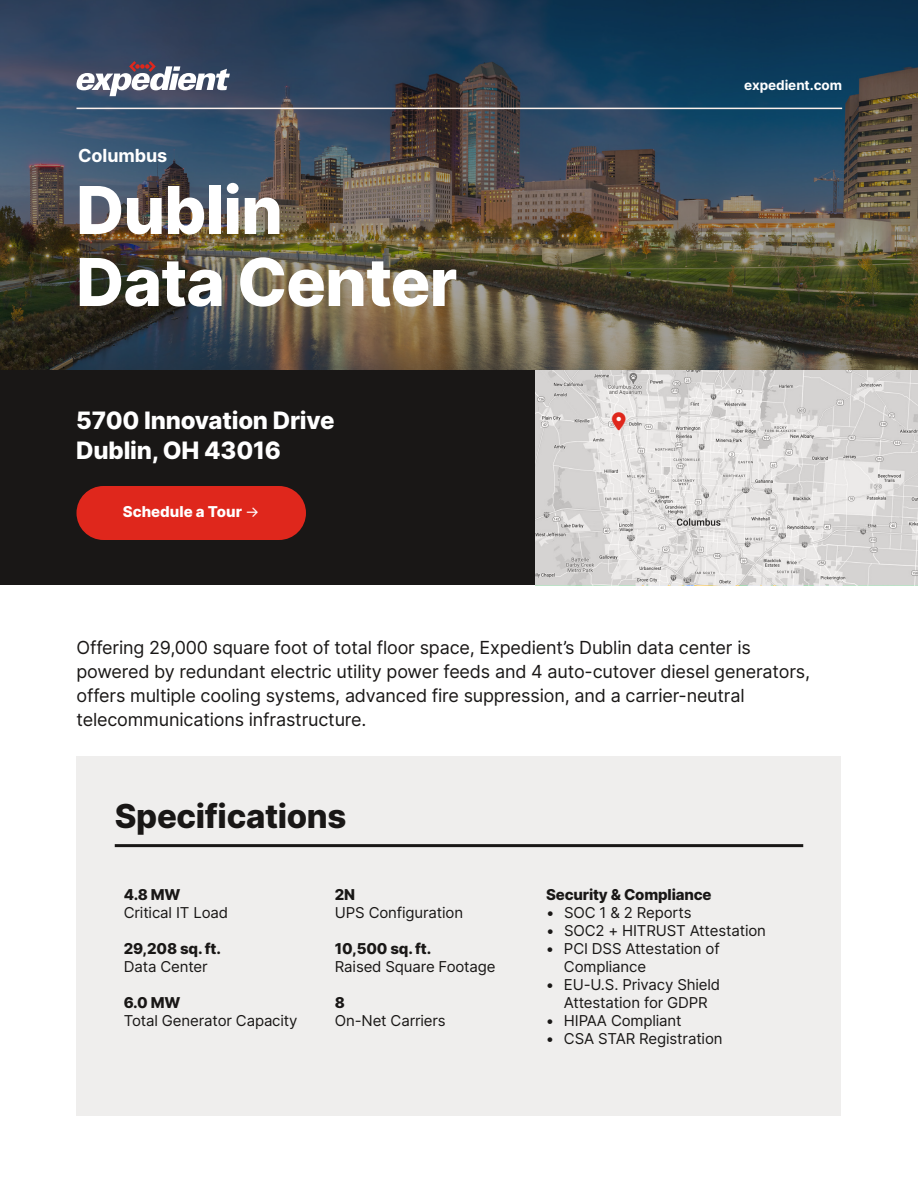
<style>
.page{position:relative;width:918px;height:1188px;background:#fff}
.page>*{position:absolute;margin:0;border:0;box-sizing:border-box;transform-origin:0 0}
.t1{font:800 66px/72px "Inter";letter-spacing:-.015em;color:#fff}
.t2{font:800 33px "Inter";letter-spacing:-.01em;color:#191716}
.t3{font:800 24px/30px "Inter";letter-spacing:-.01em;color:#fff}
.t4{font:18px/24px "Inter";letter-spacing:-.01em;color:#191716}
.t5{font:700 18px "Inter";letter-spacing:-.005em;color:#fff}
.t6{font:15px/18px "Inter";letter-spacing:-.01em;color:#191716}
.t7{font:800 15px "Inter";letter-spacing:-.01em;color:#191716}
.t8{font:800 15px "Inter";color:#fff}
.t9{font:700 13.5px "Inter";letter-spacing:-.005em;color:#fff}
.s1{font-weight:400}
</style>
<div class="page">
<img style="left:0;top:0;width:918px;height:370px">
<div style="left:76px;top:756px;width:766px;height:360px;background:#efeeed"></div>
<hr style="left:76px;top:108px;width:766px;height:1px;background:#fbf0eb">
<hr style="left:115px;top:844px;width:688px;height:3px;background:#191716">
<svg style="left:76px;top:61px;width:154px;height:35px"></svg>
<div style="left:0;top:370px;width:536px;height:215px;background:#191716"></div>
<img style="left:536px;top:370px;width:382px;height:215px">
<div style="left:76px;top:486px;width:230px;height:54px;background:#df271c;border-radius:27px"></div>
<svg style="left:612px;top:412px;width:14px;height:18px"></svg>
<p class="t5" style="left:78px;top:142px;width:91px">Columbus</p>
<h1 class="t1" style="left:76px;top:173px;width:383px">Dublin<br>Data Center</h1>
<h3 class="t3" style="left:76px;top:404px;width:260px">5700 Innovation Drive<br>Dublin, OH 43016</h3>
<p class="t8" style="left:123px;top:501px;width:138px">Schedule a Tour <span class="s1">→</span></p>
<p class="t9" style="left:744px;top:75px;width:99px">expedient.com</p>
<p class="t4" style="left:76px;top:635px;width:735px">Offering 29,000 square foot of total floor space, Expedient’s Dublin data center is powered by redundant electric utility power feeds and 4 auto-cutover diesel generators, offers multiple cooling systems, advanced fire suppression, and a carrier-neutral telecommunications infrastructure.</p>
<h2 class="t2" style="left:115px;top:792px;width:233px">Specifications</h2>
<p class="t7" style="left:124px;top:884px;width:58px">4.8 MW</p>
<p class="t6" style="left:124px;top:903px;width:106px">Critical IT Load</p>
<p class="t7" style="left:124px;top:938px;width:99px">29,208 sq. ft.</p>
<p class="t6" style="left:124px;top:957px;width:85px">Data Center</p>
<p class="t7" style="left:124px;top:992px;width:58px">6.0 MW</p>
<p class="t6" style="left:124px;top:1011px;width:175px">Total Generator Capacity</p>
<p class="t7" style="left:335px;top:884px;width:22px">2N</p>
<p class="t6" style="left:335px;top:903px;width:130px">UPS Configuration</p>
<p class="t7" style="left:335px;top:938px;width:98px">10,500 sq. ft.</p>
<p class="t6" style="left:335px;top:957px;width:162px">Raised Square Footage</p>
<p class="t7" style="left:335px;top:992px;width:12px">8</p>
<p class="t6" style="left:335px;top:1011px;width:112px">On-Net Carriers</p>
<p class="t7" style="left:546px;top:884px;width:167px">Security &amp; Compliance</p>
<p class="t6" style="left:546px;top:903px;width:147px">• SOC 1 &amp; 2 Reports</p>
<p class="t6" style="left:546px;top:921px;width:222px">• SOC2 + HITRUST Attestation</p>
<p class="t6" style="left:564px;top:939px;width:157px;text-indent:-18px">• PCI DSS Attestation of<br>Compliance</p>
<p class="t6" style="left:546px;top:975px;width:176px;text-align:center">• EU-U.S. Privacy Shield<br>Attestation for GDPR</p>
<p class="t6" style="left:546px;top:1011px;width:137px">• HIPAA Compliant</p>
<p class="t6" style="left:546px;top:1029px;width:178px">• CSA STAR Registration</p>
</div>
